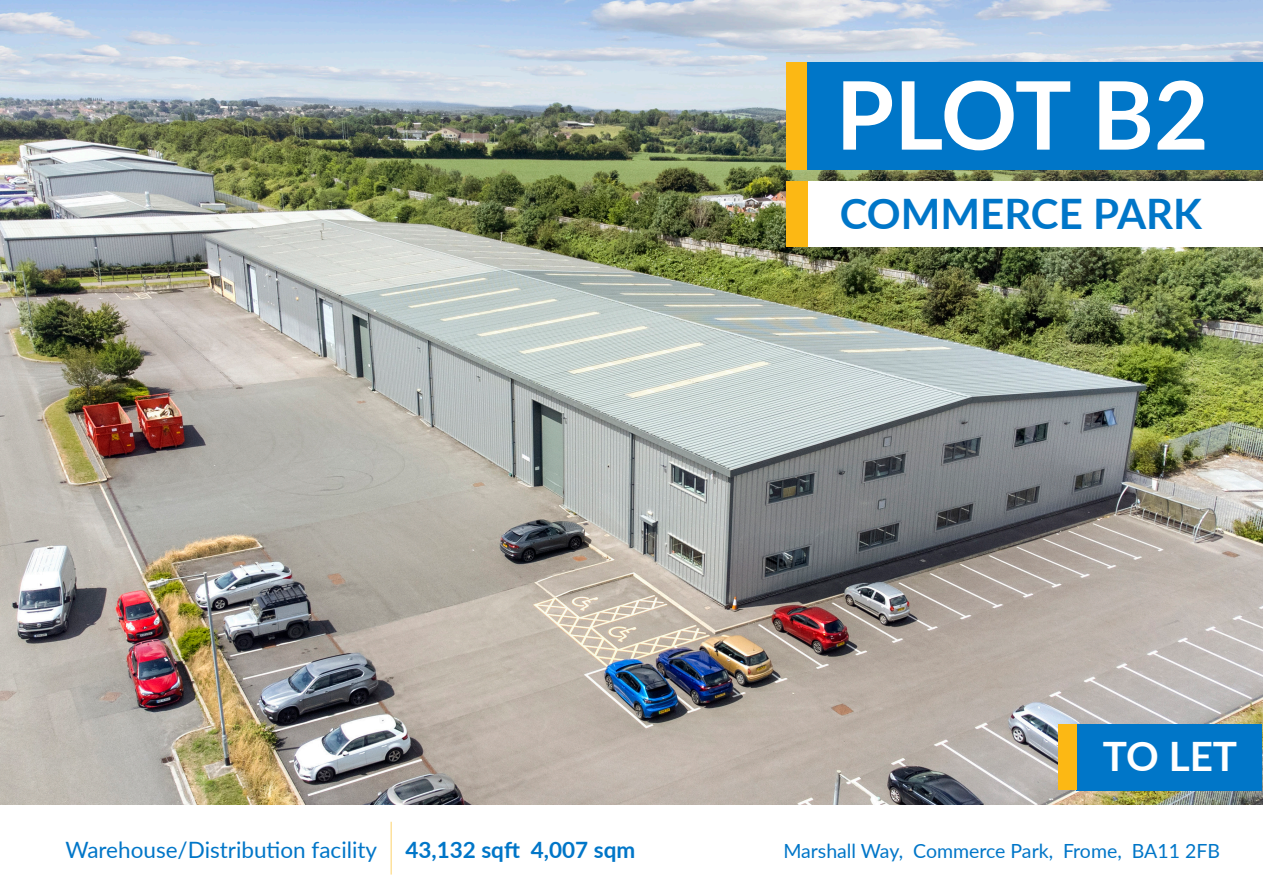
<style>
.page{position:relative;width:1263px;height:893px;background:#fff}
.page>*{position:absolute;margin:0;border:0;box-sizing:border-box;transform-origin:0 0}
.t1{font:700 94.5px "Lato";letter-spacing:-.01em;color:#fff}
.t2{font:700 42px "Lato";color:#0076c8}
.t3{font:700 40.5px "Lato";color:#fff}
.t4{font:22.5px "Lato";color:#0076c8}
.t5{font:700 22.5px "Lato";color:#0076c8}
.t6{font:19.5px "Lato";color:#0076c8}
</style>
<div class="page">
<img style="left:0;top:0;width:1263px;height:805px">
<div style="left:1076px;top:724px;width:186px;height:67px;background:#0076c8"></div>
<div style="left:1058px;top:724px;width:18px;height:66px;background:#fcb814"></div>
<div style="left:808px;top:181px;width:455px;height:66px;background:#fff"></div>
<div style="left:806px;top:62px;width:457px;height:107px;background:#0076c8"></div>
<div style="left:786px;top:62px;width:20px;height:107px;background:#fcb814"></div>
<div style="left:786px;top:181px;width:22px;height:66px;background:#fcb814"></div>
<hr style="left:391px;top:822px;width:1px;height:52px;background:#fcb814">
<p class="t1" style="left:836px;top:46px;width:374px">PLOT B2</p>
<p class="t2" style="left:840px;top:183px;width:364px">COMMERCE PARK</p>
<p class="t3" style="left:1103px;top:727px;width:136px">TO LET</p>
<p class="t4" style="left:65px;top:834px;width:313px">Warehouse/Distribution facility</p>
<p class="t5" style="left:405px;top:833px;width:231px">43,132 sqft 4,007 sqm</p>
<p class="t6" style="left:783px;top:837px;width:438px">Marshall Way, Commerce Park, Frome, BA11 2FB</p>
</div>
